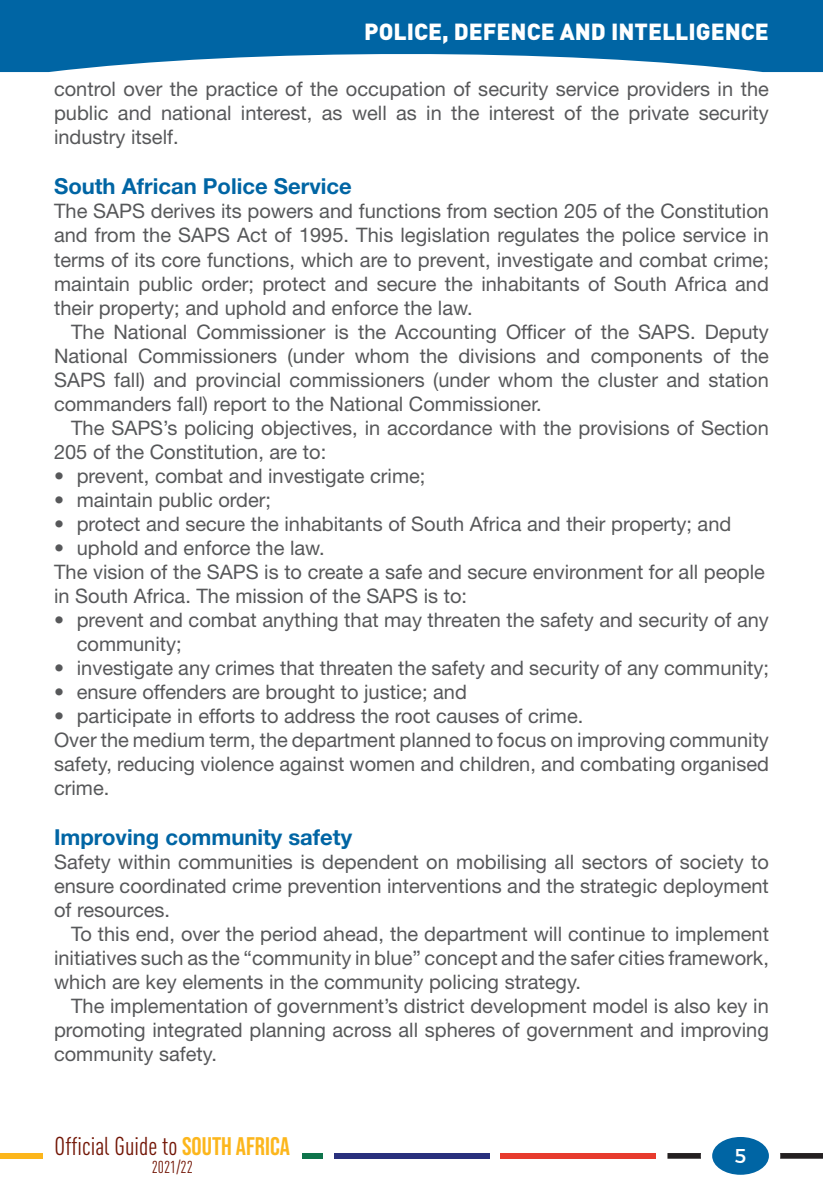
<style>
.page{position:relative;width:823px;height:1191px;background:#fff}
.page>*{position:absolute;margin:0;border:0;box-sizing:border-box;transform-origin:0 0}
.t1{font:condensed 25.4px "DIN Pro";color:#721505}
.t2{font:900 23px "DIN Pro";color:#fff}
.Sub_Heading{font:700 22px "Helvetica Neue LT Std";color:#0065a4}
.Body{font:20px/24px "Helvetica Neue LT Std";color:#57585a;text-align:justify}
.t3{font:20px "Trueno Rg";color:#fff}
.t4{font:condensed 17px "DIN Pro";color:#721505}
.s1{font-family:"Bebas Neue";font-stretch:normal;color:#fcb61c}
</style>
<div class="page">
<svg style="left:0;top:0;width:822px;height:72px;background:#257bb1"></svg>
<div style="left:0;top:1153px;width:43px;height:5px;background:#fcb61c"></div>
<div style="left:302px;top:1153px;width:20px;height:5px;background:#0e744b"></div>
<div style="left:333px;top:1153px;width:156px;height:5px;background:#29307d"></div>
<div style="left:500px;top:1153px;width:155px;height:5px;background:#e73b2e"></div>
<svg style="left:667px;top:1153px;width:33px;height:5px"></svg>
<svg style="left:780px;top:1153px;width:42px;height:5px"></svg>
<div style="left:711px;top:1137px;width:57px;height:37px;background:#0065a4;border-radius:50%"></div>
<p class="t2" style="left:364px;top:12px;width:406px">POLICE, DEFENCE AND INTELLIGENCE</p>
<p class="Body" style="left:54px;top:77px;width:715px">control over the practice of the occupation of security service providers in the public and national interest, as well as in the interest of the private security industry itself.</p>
<p class="Sub_Heading" style="left:54px;top:173px;width:299px">South African Police Service</p>
<p class="Body" style="left:54px;top:199px;width:716px">The SAPS derives its powers and functions from section 205 of the Constitution and from the SAPS Act of 1995. This legislation regulates the police service in terms of its core functions, which are to prevent, investigate and combat crime; maintain public order; protect and secure the inhabitants of South Africa and their property; and uphold and enforce the law.</p>
<p class="Body" style="left:54px;top:319px;width:716px;text-indent:17px">The National Commissioner is the Accounting Officer of the SAPS. Deputy National Commissioners (under whom the divisions and components of the SAPS fall) and provincial commissioners (under whom the cluster and station commanders fall) report to the National Commissioner.</p>
<p class="Body" style="left:54px;top:415px;width:716px;text-indent:17px">The SAPS’s policing objectives, in accordance with the provisions of Section<br>205 of the Constitution, are to:</p>
<p class="Body" style="left:54px;top:463px;width:372px">• prevent, combat and investigate crime;</p>
<p class="Body" style="left:54px;top:487px;width:218px">• maintain public order;</p>
<p class="Body" style="left:54px;top:511px;width:678px">• protect and secure the inhabitants of South Africa and their property; and</p>
<p class="Body" style="left:54px;top:535px;width:272px">• uphold and enforce the law.</p>
<p class="Body" style="left:54px;top:559px;width:712px">The vision of the SAPS is to create a safe and secure environment for all people</p>
<p class="Body" style="left:54px;top:583px;width:414px">in South Africa. The mission of the SAPS is to:</p>
<p class="Body" style="left:77px;top:607px;width:693px;text-indent:-23px">• prevent and combat anything that may threaten the safety and security of any community;</p>
<p class="Body" style="left:54px;top:655px;width:716px">• investigate any crimes that threaten the safety and security of any community;</p>
<p class="Body" style="left:54px;top:679px;width:414px">• ensure offenders are brought to justice; and</p>
<p class="Body" style="left:54px;top:703px;width:530px">• participate in efforts to address the root causes of crime.</p>
<p class="Body" style="left:54px;top:727px;width:716px">Over the medium term, the department planned to focus on improving community safety, reducing violence against women and children, and combating organised crime.</p>
<p class="Sub_Heading" style="left:54px;top:823px;width:299px">Improving community safety</p>
<p class="Body" style="left:54px;top:849px;width:716px">Safety within communities is dependent on mobilising all sectors of society to ensure coordinated crime prevention interventions and the strategic deployment of resources.</p>
<p class="Body" style="left:54px;top:921px;width:716px;text-indent:17px">To this end, over the period ahead, the department will continue to implement initiatives such as the “community in blue” concept and the safer cities framework, which are key elements in the community policing strategy.</p>
<p class="Body" style="left:54px;top:993px;width:715px;text-indent:17px">The implementation of government’s district development model is also key in promoting integrated planning across all spheres of government and improving community safety.</p>
<p class="t1" style="left:55px;top:1127px;width:237px">Official Guide to <span class="s1">SOUTH AFRICA</span></p>
<p class="t4" style="left:152px;top:1154px;width:43px">2021/22</p>
<p class="t3" style="left:734px;top:1143px;width:13px">5</p>
</div>
